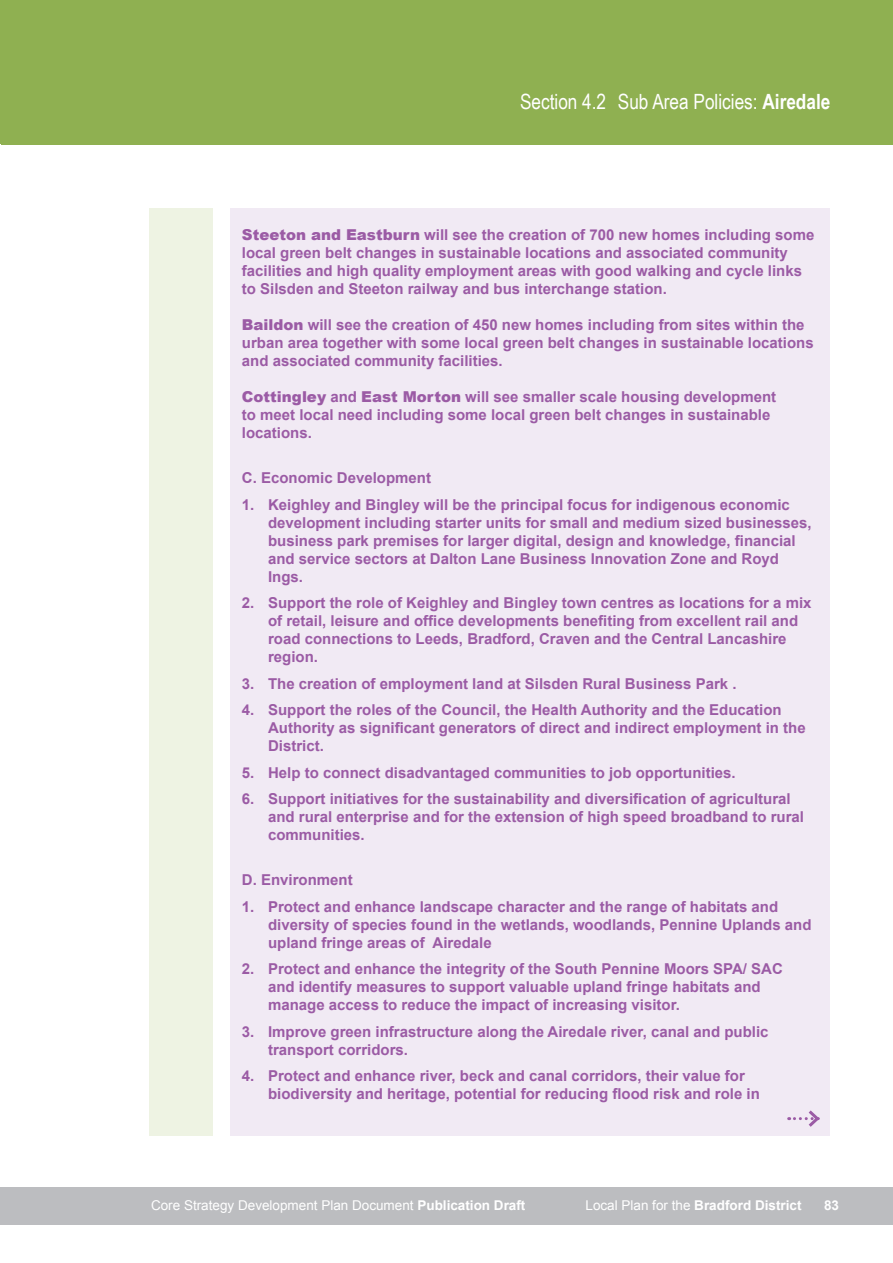
<style>
.page{position:relative;width:893px;height:1263px;background:#fff}
.page>*{position:absolute;margin:0;border:0;box-sizing:border-box;transform-origin:0 0}
.t1{font:21px "Arial Narrow";color:#fff}
.t2{font:700 15px/18px "Arial";color:#9b5ba5}
.t3{font:13.5px "Arial";color:#fff}
.t4{font:700 13.5px "Arial";color:#fff}
.s1{font-weight:700}
.s2{font-weight:900}
.s3{font-weight:400}
</style>
<div class="page">
<hr style="left:0;top:1186px;width:1px;height:38px;background:#bcbdc0">
<hr style="left:0;top:0;width:1px;height:144px;background:#8fb051">
<div style="left:1px;top:1186px;width:892px;height:38px;background:#bcbdc0"></div>
<div style="left:2px;top:0;width:891px;height:145px;background:#8fb051"></div>
<div style="left:149px;top:208px;width:64px;height:927px;background:#eef3e3"></div>
<div style="left:230px;top:208px;width:600px;height:927px;background:#f1eaf4"></div>
<svg style="left:789px;top:1110px;width:31px;height:17px"></svg>
<h1 class="t1" style="left:520px;top:86px;width:312px">Section 4.2 Sub Area Policies: <span class="s1">Airedale</span></h1>
<p class="t2" style="left:242px;top:226px;width:574px"><span class="s2">Steeton and Eastburn</span> will see the creation of 700 new homes including some local green belt changes in sustainable locations and associated community facilities and high quality employment areas with good walking and cycle links to Silsden and Steeton railway and bus interchange station.</p>
<p class="t2" style="left:242px;top:316px;width:573px"><span class="s2">Baildon</span> will see the creation of 450 new homes including from sites within the urban area together with some local green belt changes in sustainable locations and associated community facilities.</p>
<p class="t2" style="left:242px;top:388px;width:536px"><span class="s2">Cottingley</span> and <span class="s2">East Morton</span> will see smaller scale housing development to meet local need including some local green belt changes in sustainable locations.</p>
<p class="t2" style="left:242px;top:468px;width:191px">C. Economic Development</p>
<p class="t2" style="left:268px;top:495px;width:545px;text-indent:-26px">1. Keighley and Bingley will be the principal focus for indigenous economic development including starter units for small and medium sized businesses, business park premises for larger digital, design and knowledge, financial and service sectors at Dalton Lane Business Innovation Zone and Royd Ings.</p>
<p class="t2" style="left:268px;top:594px;width:545px;text-indent:-26px">2. Support the role of Keighley and Bingley town centres as locations for a mix of retail, leisure and office developments benefiting from excellent rail and road connections to Leeds, Bradford, Craven and the Central Lancashire region.</p>
<p class="t2" style="left:242px;top:675px;width:496px">3. The creation of employment land at Silsden Rural Business Park .</p>
<p class="t2" style="left:268px;top:701px;width:539px;text-indent:-26px">4. Support the roles of the Council, the Health Authority and the Education<br>Authority as significant generators of direct and indirect employment in the<br>District.</p>
<p class="t2" style="left:242px;top:764px;width:495px">5. Help to connect disadvantaged communities to job opportunities.</p>
<p class="t2" style="left:268px;top:790px;width:537px;text-indent:-26px">6. Support initiatives for the sustainability and diversification of agricultural and rural enterprise and for the extension of high speed broadband to rural communities.</p>
<p class="t2" style="left:242px;top:871px;width:112px">D. Environment</p>
<p class="t2" style="left:268px;top:898px;width:545px;text-indent:-26px">1. Protect and enhance landscape character and the range of habitats and diversity of species found in the wetlands, woodlands, Pennine Uplands and upland fringe areas of Airedale</p>
<p class="t2" style="left:268px;top:960px;width:516px;text-indent:-26px">2. Protect and enhance the integrity of the South Pennine Moors SPA/ SAC and identify measures to support valuable upland fringe habitats and manage access to reduce the impact of increasing visitor.</p>
<p class="t2" style="left:268px;top:1023px;width:502px;text-indent:-26px">3. Improve green infrastructure along the Airedale river, canal and public transport corridors.</p>
<p class="t2" style="left:268px;top:1067px;width:493px;text-indent:-26px">4. Protect and enhance river, beck and canal corridors, their value for biodiversity and heritage, potential for reducing flood risk and role in</p>
<p class="t3" style="left:151px;top:1195px;width:376px">Core Strategy Development Plan Document <span class="s1">Publication Draft</span></p>
<p class="t4" style="left:585px;top:1195px;width:218px"><span class="s3">Local Plan for the</span> Bradford District</p>
<p class="t4" style="left:824px;top:1195px;width:17px">83</p>
</div>
